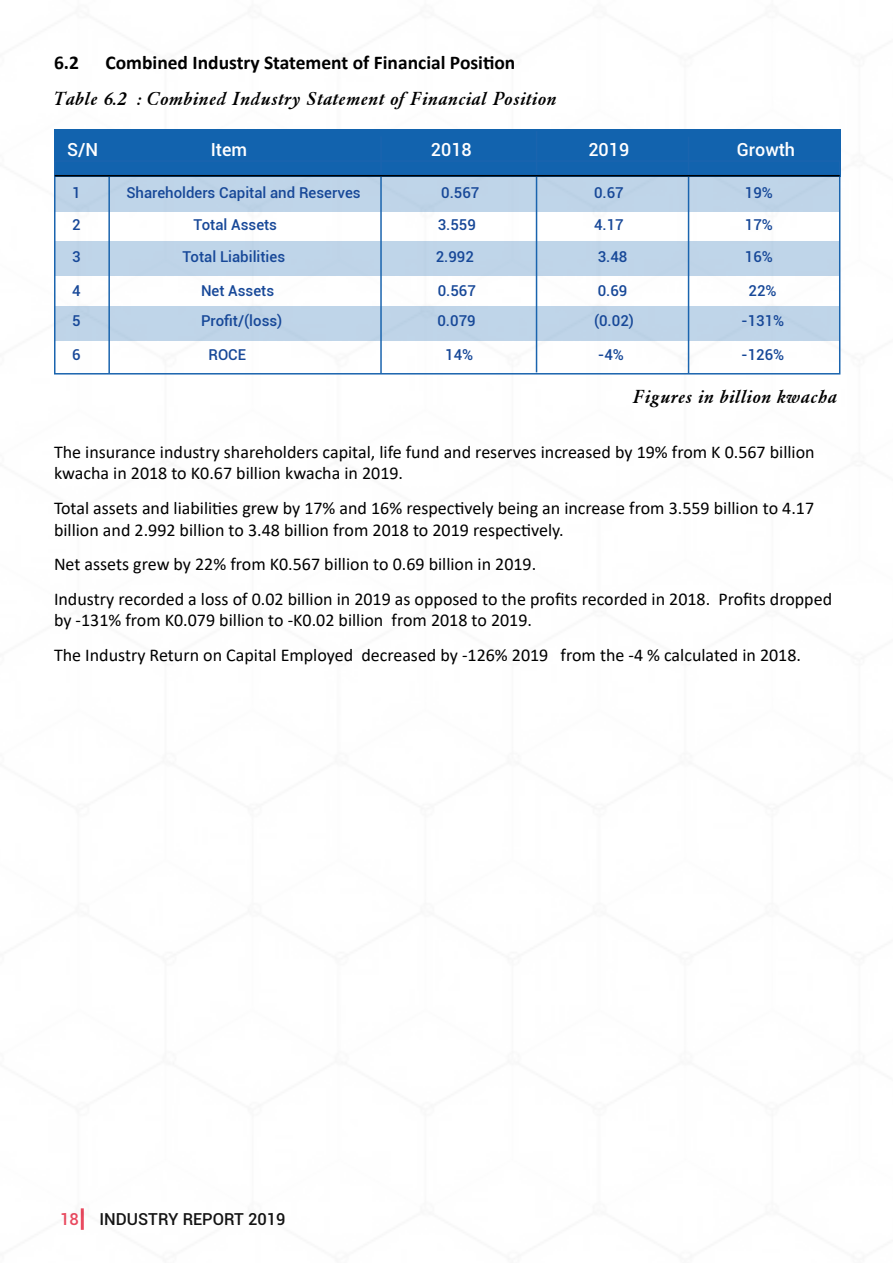
<style>
.page{position:relative;width:893px;height:1263px;background:#fff}
.page>*{position:absolute;margin:0;border:0;box-sizing:border-box;transform-origin:0 0}
.t1{font:italic 500 19.5px "Garamond";color:#000}
.t2{font:700 19.5px "Calibri";color:#000}
.t3{font:18px/21.6px "Calibri";color:#000}
.t4{font:500 18px "Roboto";color:#fff}
.t5{font:500 16.5px "Roboto";color:#000}
.t6{font:500 15px "Roboto";color:#174898}
.s1{color:#e83c53}
</style>
<div class="page">
<img style="left:54px;top:129px;width:787px;height:1101px">
<hr style="left:108px;top:149px;width:2px;height:224px;background:#1a64ae">
<div style="left:54px;top:130px;width:786px;height:47px;background:#1263ae"></div>
<div style="left:56px;top:307px;width:783px;height:34px;background:#bfd4e8"></div>
<div style="left:56px;top:241px;width:783px;height:34px;background:#bfd5e9"></div>
<div style="left:56px;top:177px;width:783px;height:34px;background:#bfd4e8"></div>
<div style="left:54px;top:160px;width:786px;height:214px;border:2px solid #1a64ae"></div>
<hr style="left:380px;top:136px;width:2px;height:237px;background:#1a64ae">
<hr style="left:536px;top:131px;width:1px;height:241px;background:#1a64ae">
<hr style="left:688px;top:137px;width:1px;height:236px;background:#1a64ae">
<hr style="left:55px;top:175px;width:785px;height:1px;background:#000">
<p class="t2" style="left:54px;top:48px;width:26px">6.2</p>
<p class="t2" style="left:105px;top:48px;width:411px">Combined Industry Statement of Financial Position</p>
<p class="t1" style="left:54px;top:86px;width:505px">Table 6.2 : Combined Industry Statement of Financial Position</p>
<p class="t4" style="left:67px;top:137px;width:33px">S/N</p>
<p class="t4" style="left:211px;top:137px;width:38px">Item</p>
<p class="t4" style="left:431px;top:137px;width:42px">2018</p>
<p class="t4" style="left:588px;top:137px;width:42px">2019</p>
<p class="t4" style="left:737px;top:137px;width:60px">Growth</p>
<p class="t6" style="left:72px;top:182px;width:10px">1</p>
<p class="t6" style="left:126px;top:182px;width:236px">Shareholders Capital and Reserves</p>
<p class="t6" style="left:441px;top:182px;width:40px">0.567</p>
<p class="t6" style="left:594px;top:182px;width:31px">0.67</p>
<p class="t6" style="left:745px;top:182px;width:30px">19%</p>
<p class="t6" style="left:72px;top:214px;width:10px">2</p>
<p class="t6" style="left:194px;top:214px;width:85px">Total Assets</p>
<p class="t6" style="left:438px;top:214px;width:40px">3.559</p>
<p class="t6" style="left:594px;top:214px;width:31px">4.17</p>
<p class="t6" style="left:745px;top:214px;width:30px">17%</p>
<p class="t6" style="left:72px;top:246px;width:10px">3</p>
<p class="t6" style="left:182px;top:246px;width:104px">Total Liabilities</p>
<p class="t6" style="left:436px;top:246px;width:40px">2.992</p>
<p class="t6" style="left:598px;top:246px;width:31px">3.48</p>
<p class="t6" style="left:745px;top:246px;width:30px">16%</p>
<p class="t6" style="left:72px;top:280px;width:10px">4</p>
<p class="t6" style="left:201px;top:280px;width:75px">Net Assets</p>
<p class="t6" style="left:438px;top:280px;width:40px">0.567</p>
<p class="t6" style="left:598px;top:280px;width:31px">0.69</p>
<p class="t6" style="left:748px;top:280px;width:30px">22%</p>
<p class="t6" style="left:72px;top:310px;width:10px">5</p>
<p class="t6" style="left:201px;top:310px;width:83px">Profit/(loss)</p>
<p class="t6" style="left:437px;top:310px;width:40px">0.079</p>
<p class="t6" style="left:594px;top:310px;width:41px">(0.02)</p>
<p class="t6" style="left:741px;top:310px;width:45px">-131%</p>
<p class="t6" style="left:72px;top:344px;width:10px">6</p>
<p class="t6" style="left:208px;top:344px;width:39px">ROCE</p>
<p class="t6" style="left:445px;top:344px;width:30px">14%</p>
<p class="t6" style="left:598px;top:344px;width:28px">-4%</p>
<p class="t6" style="left:741px;top:344px;width:45px">-126%</p>
<p class="t1" style="left:634px;top:385px;width:206px">Figures in billion kwacha</p>
<p class="t3" style="left:54px;top:441px;width:762px">The insurance industry shareholders capital, life fund and reserves increased by 19% from K 0.567 billion kwacha in 2018 to K0.67 billion kwacha in 2019.</p>
<p class="t3" style="left:54px;top:497px;width:762px">Total assets and liabilities grew by 17% and 16% respectively being an increase from 3.559 billion to 4.17 billion and 2.992 billion to 3.48 billion from 2018 to 2019 respectively.</p>
<p class="t3" style="left:54px;top:546px;width:780px;line-height:34.5px">Net assets grew by 22% from K0.567 billion to 0.69 billion in 2019.<br>Industry recorded a loss of 0.02 billion in 2019 as opposed to the profits recorded in 2018. Profits dropped</p>
<p class="t3" style="left:54px;top:602px;width:749px;line-height:34.5px">by -131% from K0.079 billion to -K0.02 billion from 2018 to 2019.<br>The Industry Return on Capital Employed decreased by -126% 2019 from the -4 % calculated in 2018.</p>
<p class="t5" style="left:60px;top:1207px;width:227px"><span class="s1">18</span> INDUSTRY REPORT 2019</p>
</div>
